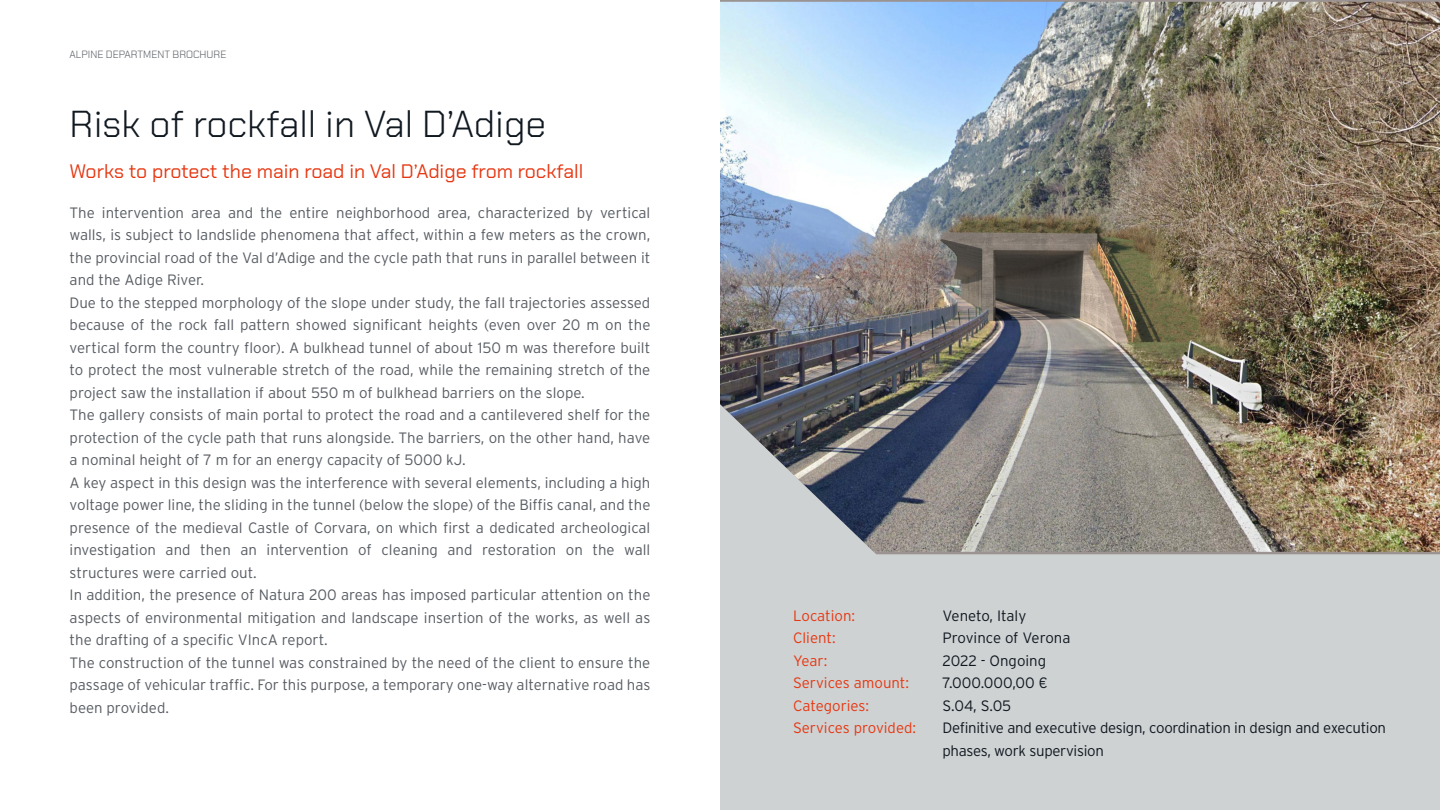
<style>
.page{position:relative;width:1440px;height:810px;background:#fff}
.page>*{position:absolute;margin:0;border:0;box-sizing:border-box;transform-origin:0 0}
.t1{font:300 37.5px "Chakra Petch";color:#101820}
.t2{font:19.5px "Chakra Petch";color:#e63812}
.t3{font:300 15px/22.5px "Interstate";color:#585d63}
.t4{font:300 15px/22.5px "Interstate";letter-spacing:-.02em;color:#101820}
.t5{font:300 15px/22.5px "Interstate";color:#e63812}
.t6{font:300 10.5px "Chakra Petch";color:#585d63}
</style>
<div class="page">
<div style="left:720px;top:1px;width:720px;height:809px;background:#cfd2d3"></div>
<img style="left:720px;top:2px;width:720px;height:550px">
<p class="t6" style="left:70px;top:48px;width:158px">ALPINE DEPARTMENT BROCHURE</p>
<h1 class="t1" style="left:70px;top:102px;width:478px">Risk of rockfall in Val D’Adige</h1>
<h2 class="t2" style="left:70px;top:160px;width:515px">Works to protect the main road in Val D’Adige from rockfall</h2>
<p class="t3" style="left:70px;top:201px;width:582px">The intervention area and the entire neighborhood area, characterized by vertical walls, is subject to landslide phenomena that affect, within a few meters as the crown, the provincial road of the Val d’Adige and the cycle path that runs in parallel between it and the Adige River.<br>Due to the stepped morphology of the slope under study, the fall trajectories assessed because of the rock fall pattern showed significant heights (even over 20 m on the vertical form the country floor). A bulkhead tunnel of about 150 m was therefore built to protect the most vulnerable stretch of the road, while the remaining stretch of the project saw the installation if about 550 m of bulkhead barriers on the slope.<br>The gallery consists of main portal to protect the road and a cantilevered shelf for the protection of the cycle path that runs alongside. The barriers, on the other hand, have a nominal height of 7 m for an energy capacity of 5000 kJ.<br>A key aspect in this design was the interference with several elements, including a high voltage power line, the sliding in the tunnel (below the slope) of the Biffis canal, and the presence of the medieval Castle of Corvara, on which first a dedicated archeological investigation and then an intervention of cleaning and restoration on the wall structures were carried out.<br>In addition, the presence of Natura 200 areas has imposed particular attention on the aspects of environmental mitigation and landscape insertion of the works, as well as the drafting of a specific VIncA report.<br>The construction of the tunnel was constrained by the need of the client to ensure the passage of vehicular traffic. For this purpose, a temporary one-way alternative road has been provided.</p>
<p class="t5" style="left:793px;top:604px;width:124px">Location:<br>Client:<br>Year:<br>Services amount:<br>Categories:<br>Services provided:</p>
<p class="t4" style="left:943px;top:604px;width:445px">Veneto, Italy<br>Province of Verona<br>2022 - Ongoing<br>7.000.000,00 €<br>S.04, S.05<br>Definitive and executive design, coordination in design and execution phases, work supervision</p>
</div>
